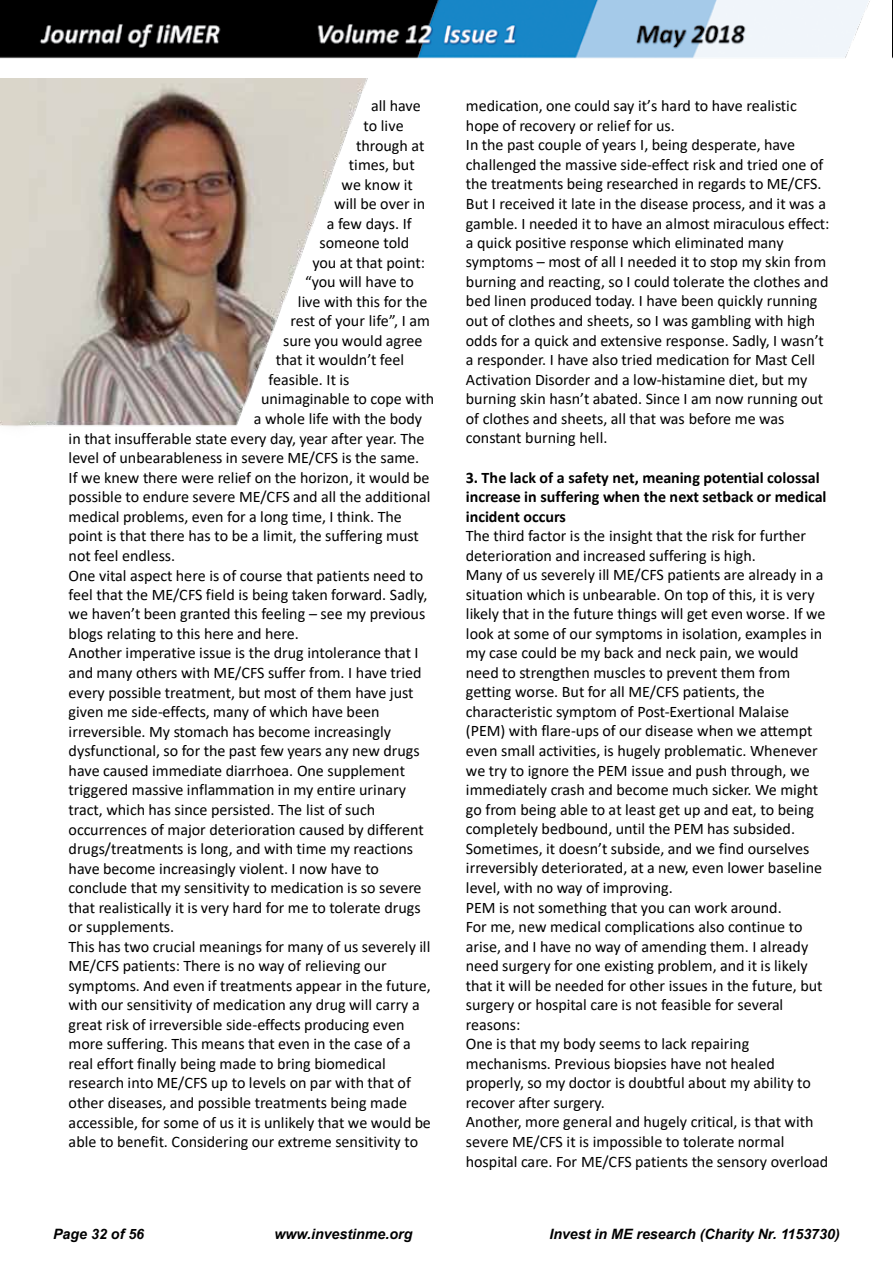
<style>
.page{position:relative;width:893px;height:1263px;background:#fff}
.page>*{position:absolute;margin:0;border:0;box-sizing:border-box;transform-origin:0 0}
.t1{font:16.05px/19.5px "Calibri";color:#000}
.t2{font:700 16.05px/19.5px "Calibri";letter-spacing:-.005em;color:#000}
.t3{font:italic 700 14.25px "Arial";color:#000}
</style>
<div class="page">
<img style="left:0;top:0;width:870px;height:79px">
<img style="left:892px;top:0;width:1px;height:59px">
<img style="left:40px;top:69px;width:593px;height:1px">
<img style="left:633px;top:69px;width:109px;height:1px">
<img style="left:742px;top:69px;width:46px;height:1px">
<img style="left:0;top:79px;width:368px;height:348px">
<p class="t1" style="left:371px;top:96px;width:51px">all have</p>
<p class="t1" style="left:364px;top:115px;width:42px">to live</p>
<p class="t1" style="left:356px;top:135px;width:70px">through at</p>
<p class="t1" style="left:349px;top:155px;width:67px">times, but</p>
<p class="t1" style="left:342px;top:174px;width:73px">we know it</p>
<p class="t1" style="left:334px;top:194px;width:93px">will be over in</p>
<p class="t1" style="left:327px;top:213px;width:86px">a few days. If</p>
<p class="t1" style="left:320px;top:232px;width:91px">someone told</p>
<p class="t1" style="left:313px;top:252px;width:114px">you at that point:</p>
<p class="t1" style="left:305px;top:272px;width:110px">“you will have to</p>
<p class="t1" style="left:298px;top:291px;width:131px">live with this for the</p>
<p class="t1" style="left:291px;top:311px;width:141px">rest of your life”, I am</p>
<p class="t1" style="left:283px;top:330px;width:141px">sure you would agree</p>
<p class="t1" style="left:276px;top:350px;width:130px">that it wouldn’t feel</p>
<p class="t1" style="left:269px;top:369px;width:82px">feasible. It is</p>
<p class="t1" style="left:261px;top:389px;width:175px">unimaginable to cope with</p>
<p class="t1" style="left:254px;top:409px;width:170px">a whole life with the body</p>
<p class="t1" style="left:69px;top:428px;width:357px">in that insufferable state every day, year after year. The</p>
<p class="t1" style="left:69px;top:448px;width:352px">level of unbearableness in severe ME/CFS is the same.</p>
<p class="t1" style="left:69px;top:467px;width:362px">If we knew there were relief on the horizon, it would be</p>
<p class="t1" style="left:69px;top:487px;width:363px">possible to endure severe ME/CFS and all the additional</p>
<p class="t1" style="left:69px;top:506px;width:335px">medical problems, even for a long time, I think. The</p>
<p class="t1" style="left:69px;top:526px;width:352px">point is that there has to be a limit, the suffering must</p>
<p class="t1" style="left:69px;top:545px;width:108px">not feel endless.</p>
<p class="t1" style="left:69px;top:565px;width:356px">One vital aspect here is of course that patients need to</p>
<p class="t1" style="left:69px;top:585px;width:360px">feel that the ME/CFS field is being taken forward. Sadly,</p>
<p class="t1" style="left:69px;top:604px;width:358px">we haven’t been granted this feeling – see my previous</p>
<p class="t1" style="left:69px;top:623px;width:232px">blogs relating to this here and here.</p>
<p class="t1" style="left:69px;top:643px;width:352px">Another imperative issue is the drug intolerance that I</p>
<p class="t1" style="left:69px;top:662px;width:354px">and many others with ME/CFS suffer from. I have tried</p>
<p class="t1" style="left:69px;top:682px;width:346px">every possible treatment, but most of them have just</p>
<p class="t1" style="left:69px;top:702px;width:312px">given me side-effects, many of which have been</p>
<p class="t1" style="left:69px;top:721px;width:324px">irreversible. My stomach has become increasingly</p>
<p class="t1" style="left:69px;top:741px;width:353px">dysfunctional, so for the past few years any new drugs</p>
<p class="t1" style="left:69px;top:760px;width:338px">have caused immediate diarrhoea. One supplement</p>
<p class="t1" style="left:69px;top:780px;width:339px">triggered massive inflammation in my entire urinary</p>
<p class="t1" style="left:69px;top:799px;width:308px">tract, which has since persisted. The list of such</p>
<p class="t1" style="left:69px;top:819px;width:357px">occurrences of major deterioration caused by different</p>
<p class="t1" style="left:69px;top:838px;width:346px">drugs/treatments is long, and with time my reactions</p>
<p class="t1" style="left:69px;top:858px;width:312px">have become increasingly violent. I now have to</p>
<p class="t1" style="left:69px;top:878px;width:354px">conclude that my sensitivity to medication is so severe</p>
<p class="t1" style="left:69px;top:897px;width:354px">that realistically it is very hard for me to tolerate drugs</p>
<p class="t1" style="left:69px;top:917px;width:107px">or supplements.</p>
<p class="t1" style="left:69px;top:936px;width:363px">This has two crucial meanings for many of us severely ill</p>
<p class="t1" style="left:69px;top:956px;width:320px">ME/CFS patients: There is no way of relieving our</p>
<p class="t1" style="left:69px;top:975px;width:364px">symptoms. And even if treatments appear in the future,</p>
<p class="t1" style="left:69px;top:995px;width:353px">with our sensitivity of medication any drug will carry a</p>
<p class="t1" style="left:69px;top:1014px;width:338px">great risk of irreversible side-effects producing even</p>
<p class="t1" style="left:69px;top:1034px;width:344px">more suffering. This means that even in the case of a</p>
<p class="t1" style="left:69px;top:1053px;width:319px">real effort finally being made to bring biomedical</p>
<p class="t1" style="left:69px;top:1073px;width:344px">research into ME/CFS up to levels on par with that of</p>
<p class="t1" style="left:69px;top:1092px;width:340px">other diseases, and possible treatments being made</p>
<p class="t1" style="left:69px;top:1112px;width:364px">accessible, for some of us it is unlikely that we would be</p>
<p class="t1" style="left:69px;top:1132px;width:351px">able to benefit. Considering our extreme sensitivity to</p>
<p class="t1" style="left:466px;top:96px;width:365px">medication, one could say it’s hard to have realistic hope of recovery or relief for us.<br>In the past couple of years I, being desperate, have challenged the massive side-effect risk and tried one of the treatments being researched in regards to ME/CFS.<br>But I received it late in the disease process, and it was a gamble. I needed it to have an almost miraculous effect: a quick positive response which eliminated many symptoms – most of all I needed it to stop my skin from burning and reacting, so I could tolerate the clothes and bed linen produced today. I have been quickly running out of clothes and sheets, so I was gambling with high odds for a quick and extensive response. Sadly, I wasn’t a responder. I have also tried medication for Mast Cell Activation Disorder and a low-histamine diet, but my burning skin hasn’t abated. Since I am now running out of clothes and sheets, all that was before me was constant burning hell.</p>
<p class="t2" style="left:466px;top:467px;width:362px">3. The lack of a safety net, meaning potential colossal increase in suffering when the next setback or medical incident occurs</p>
<p class="t1" style="left:466px;top:526px;width:364px">The third factor is the insight that the risk for further deterioration and increased suffering is high.<br>Many of us severely ill ME/CFS patients are already in a situation which is unbearable. On top of this, it is very likely that in the future things will get even worse. If we look at some of our symptoms in isolation, examples in my case could be my back and neck pain, we would need to strengthen muscles to prevent them from getting worse. But for all ME/CFS patients, the characteristic symptom of Post-Exertional Malaise (PEM) with flare-ups of our disease when we attempt even small activities, is hugely problematic. Whenever we try to ignore the PEM issue and push through, we immediately crash and become much sicker. We might go from being able to at least get up and eat, to being completely bedbound, until the PEM has subsided.<br>Sometimes, it doesn’t subside, and we find ourselves irreversibly deteriorated, at a new, even lower baseline level, with no way of improving.<br>PEM is not something that you can work around.<br>For me, new medical complications also continue to arise, and I have no way of amending them. I already need surgery for one existing problem, and it is likely that it will be needed for other issues in the future, but surgery or hospital care is not feasible for several reasons:<br>One is that my body seems to lack repairing mechanisms. Previous biopsies have not healed properly, so my doctor is doubtful about my ability to recover after surgery.<br>Another, more general and hugely critical, is that with severe ME/CFS it is impossible to tolerate normal hospital care. For ME/CFS patients the sensory overload</p>
<p class="t3" style="left:53px;top:1224px;width:93px">Page 32 of 56</p>
<p class="t3" style="left:274px;top:1224px;width:140px">www.investinme.org</p>
<p class="t3" style="left:549px;top:1224px;width:292px">Invest in ME research (Charity Nr. 1153730)</p>
</div>
